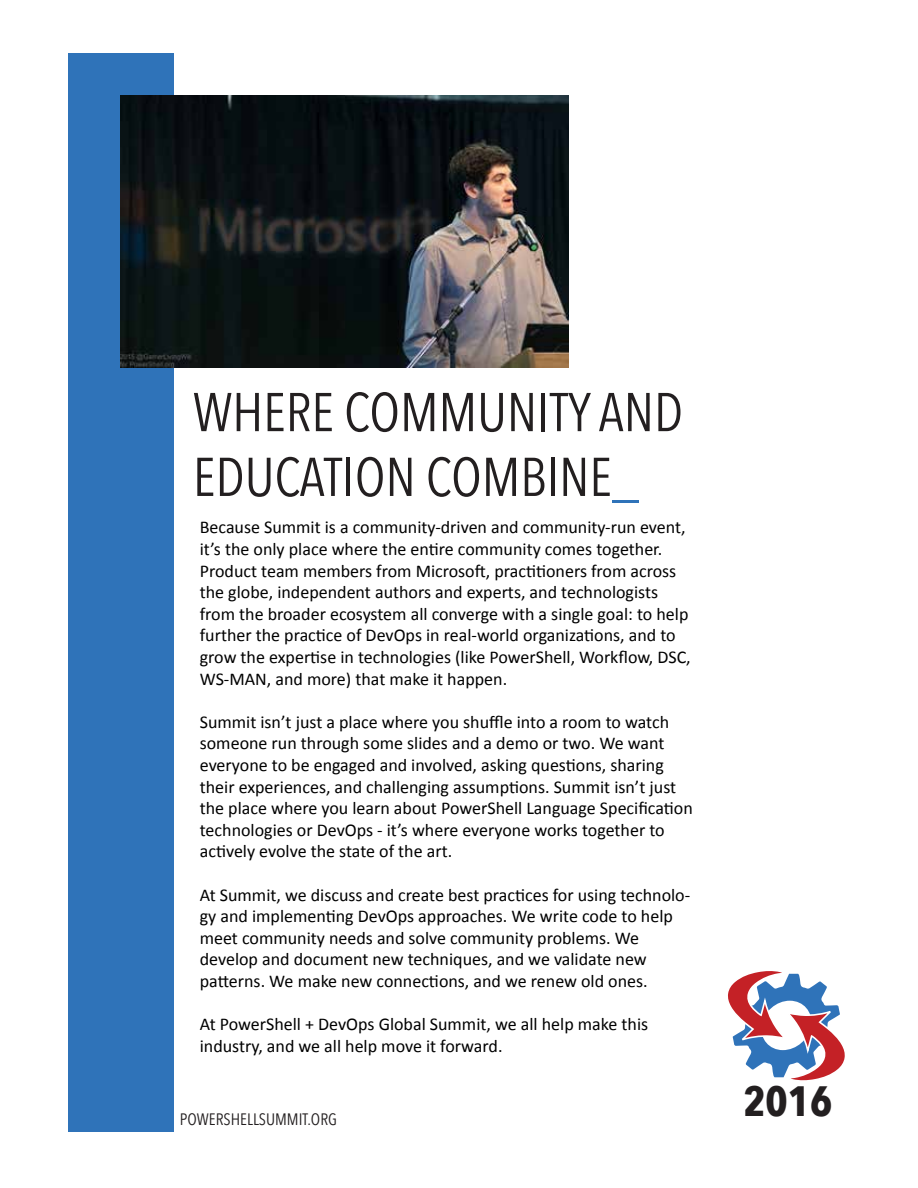
<style>
.page{position:relative;width:918px;height:1188px;background:#fff}
.page>*{position:absolute;margin:0;border:0;box-sizing:border-box;transform-origin:0 0}
.t1{font:54px/64.8px "Avenir Next Condensed";color:#231f20}
.t2{font:700 42.3px "Avenir Next Condensed";color:#231f20}
.t3{font:18px/21.6px "Calibri";color:#000}
.t4{font:16.5px "Avenir Next Condensed";color:#231f20}
.s1{color:#2f73b9}
</style>
<div class="page">
<svg style="left:728px;top:971px;width:117px;height:110px"></svg>
<div style="left:68px;top:53px;width:106px;height:1079px;background:#2f73b9"></div>
<img style="left:121px;top:95px;width:448px;height:272px">
<h1 class="t1" style="left:193px;top:377px;width:492px">WHERE COMMUNITY AND<br>EDUCATION COMBINE<span class="s1">_</span></h1>
<p class="t3" style="left:200px;top:517px;width:492px">Because Summit is a community-driven and community-run event, it’s the only place where the entire community comes together.<br>Product team members from Microsoft, practitioners from across the globe, independent authors and experts, and technologists from the broader ecosystem all converge with a single goal: to help further the practice of DevOps in real-world organizations, and to grow the expertise in technologies (like PowerShell, Workflow, DSC, WS-MAN, and more) that make it happen.</p>
<p class="t3" style="left:200px;top:711px;width:494px">Summit isn’t just a place where you shuffle into a room to watch someone run through some slides and a demo or two. We want everyone to be engaged and involved, asking questions, sharing their experiences, and challenging assumptions. Summit isn’t just the place where you learn about PowerShell Language Specification technologies or DevOps - it’s where everyone works together to actively evolve the state of the art.</p>
<p class="t3" style="left:200px;top:884px;width:492px">At Summit, we discuss and create best practices for using technolo&shy;gy and implementing DevOps approaches. We write code to help meet community needs and solve community problems. We develop and document new techniques, and we validate new patterns. We make new connections, and we renew old ones.</p>
<p class="t3" style="left:200px;top:1014px;width:450px">At PowerShell + DevOps Global Summit, we all help make this industry, and we all help move it forward.</p>
<p class="t4" style="left:180px;top:1105px;width:159px">POWERSHELLSUMMIT.ORG</p>
<h2 class="t2" style="left:743px;top:1075px;width:90px">2016</h2>
</div>
